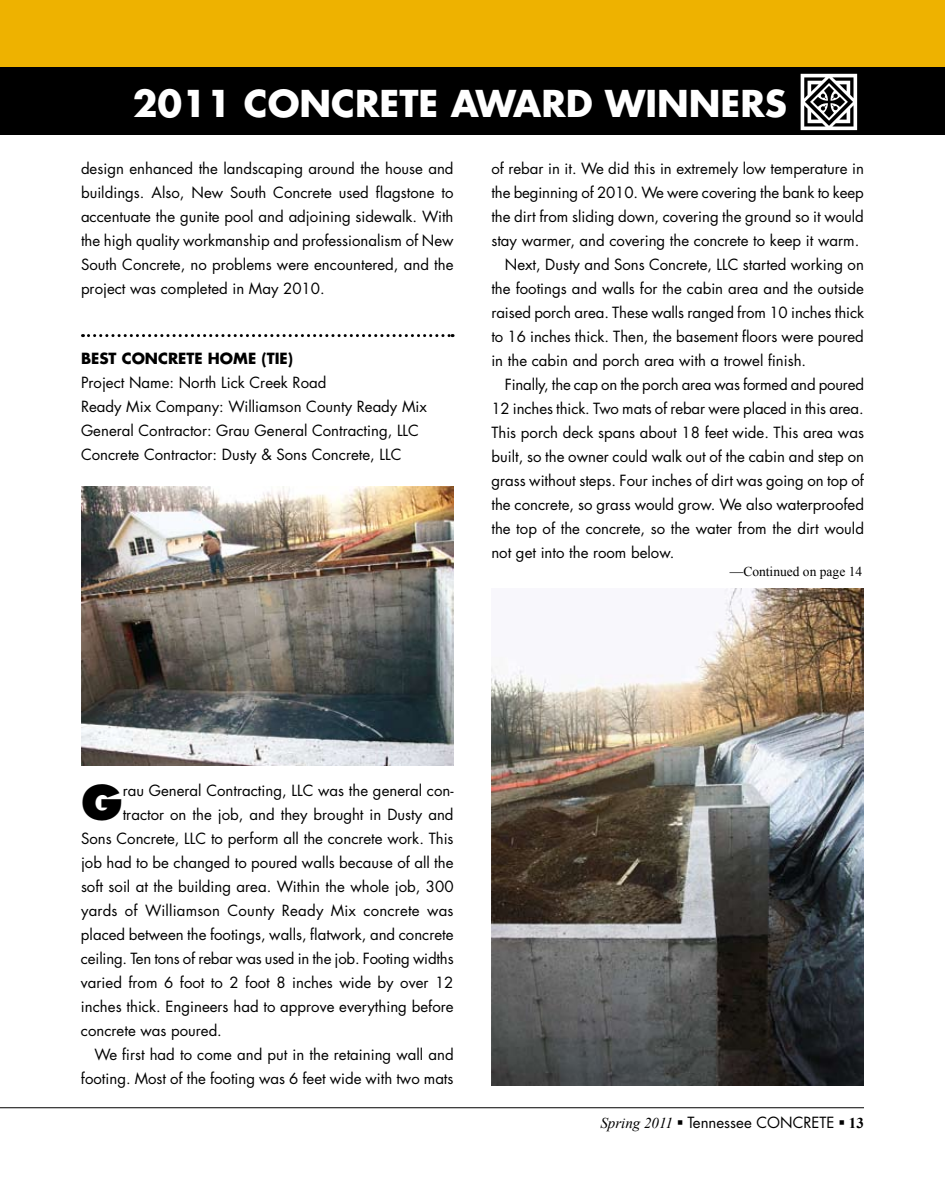
<style>
.page{position:relative;width:945px;height:1188px;background:#fff}
.page>*{position:absolute;margin:0;border:0;box-sizing:border-box;transform-origin:0 0}
.t1{font:800 46.8px "Futura";color:#000}
.t2{font:700 36px "Futura";color:#fff}
.t3{font:15px/24px "Futura";color:#000;text-align:justify}
.t4{font:700 15px "Futura";color:#000}
.t5{font:13.5px "Times New Roman";color:#000}
.s1{font-family:"Times New Roman";font-style:italic}
.s2{font-family:"Times New Roman";font-weight:700}
</style>
<div class="page">
<hr style="left:0;top:1107px;width:864px;height:1px;background:#000">
<div style="left:0;top:0;width:945px;height:68px;background:#eeb200"></div>
<div style="left:0;top:68px;width:945px;height:67px;background:#000"></div>
<svg style="left:82px;top:334px;width:371px;height:3px"></svg>
<img style="left:81px;top:486px;width:373px;height:280px">
<img style="left:491px;top:589px;width:373px;height:496px">
<h2 class="t2" style="left:133px;top:78px;width:266px">2011 CONC RETE</h2>
<h2 class="t2" style="left:451px;top:78px;width:338px">AWARD WINNERS</h2>
<p class="t3" style="left:81px;top:156px;width:374px">design enhanced the landscaping around the house and buildings. Also, New South Concrete used flagstone to accentuate the gunite pool and adjoining sidewalk. With the high quality workmanship and professionalism of New South Concrete, no problems were encountered, and the project was completed in May 2010.</p>
<p class="t4" style="left:81px;top:348px;width:106px">BEST CONC RETE</p>
<p class="t4" style="left:208px;top:348px;width:87px">HOME (TIE)</p>
<p class="t3" style="left:81px;top:370px;width:347px;text-align:left">Project Name: North Lick Creek Road<br>Ready Mix Company: Williamson County Ready Mix General Contractor: Grau General Contracting, LLC Concrete Contractor: Dusty &amp; Sons Concrete, LLC</p>
<p class="t3" style="left:491px;top:156px;width:374px">of rebar in it. We did this in extremely low temperature in</p>
<p class="t3" style="left:491px;top:180px;width:374px">the beginning of 2010. We were covering the bank to keep</p>
<p class="t3" style="left:491px;top:204px;width:374px">the dirt from sliding down, covering the ground so it would</p>
<p class="t3" style="left:491px;top:228px;width:369px">stay warmer, and covering the concrete to keep it warm.</p>
<p class="t3" style="left:505px;top:252px;width:361px">N ext, Dusty and Sons Concrete, LLC started working on</p>
<p class="t3" style="left:491px;top:276px;width:374px">the footings and walls for the cabin area and the outside</p>
<p class="t3" style="left:491px;top:300px;width:374px">raised porch area. These walls ranged from 10 inches thick</p>
<p class="t3" style="left:491px;top:324px;width:374px">to 16 inches thick. Then, the basement floors were poured</p>
<p class="t3" style="left:491px;top:348px;width:316px">in the cabin and porch area with a trowel finish.</p>
<p class="t3" style="left:505px;top:372px;width:361px">Finally, the cap on the porch area was formed and poured</p>
<p class="t3" style="left:491px;top:396px;width:374px">12 inches thick. Two mats of rebar were placed in this area.</p>
<p class="t3" style="left:491px;top:420px;width:374px">This porch deck spans about 18 feet wide. This area was</p>
<p class="t3" style="left:491px;top:444px;width:374px">built, so the owner could walk out of the cabin and step on</p>
<p class="t3" style="left:491px;top:468px;width:374px">grass without steps. Four inches of dirt was going on top of</p>
<p class="t3" style="left:491px;top:492px;width:374px">the concrete, so grass would grow. We also waterproofed</p>
<p class="t3" style="left:491px;top:516px;width:374px">the top of the concrete, so the water from the dirt would</p>
<p class="t3" style="left:491px;top:540px;width:185px">not get into the room below.</p>
<p class="t5" style="left:730px;top:563px;width:134px">—Continued on page 14</p>
<h1 class="t1" style="left:81px;top:774px;width:40px">G</h1>
<p class="t3" style="left:123px;top:778px;width:332px">rau General Contracting, LLC was the general con-</p>
<p class="t3" style="left:123px;top:802px;width:332px">tractor on the job, and they brought in Dusty and</p>
<p class="t3" style="left:81px;top:826px;width:374px">Sons Concrete, LLC to perform all the concrete work. This</p>
<p class="t3" style="left:81px;top:850px;width:374px">job had to be changed to poured walls because of all the</p>
<p class="t3" style="left:81px;top:874px;width:374px">soft soil at the building area. Within the whole job, 300</p>
<p class="t3" style="left:81px;top:898px;width:374px">yards of Williamson County Ready Mix concrete was</p>
<p class="t3" style="left:81px;top:922px;width:374px">placed between the footings, walls, flatwork, and concrete</p>
<p class="t3" style="left:81px;top:946px;width:374px">ceiling. Ten tons of rebar was used in the job. Footing widths</p>
<p class="t3" style="left:81px;top:970px;width:374px">varied from 6 foot to 2 foot 8 inches wide by over 12</p>
<p class="t3" style="left:81px;top:994px;width:374px">inches thick. Engineers had to approve everything before</p>
<p class="t3" style="left:81px;top:1018px;width:142px">concrete was poured.</p>
<p class="t3" style="left:94px;top:1042px;width:361px">We first had to come and put in the retaining wall and</p>
<p class="t3" style="left:81px;top:1066px;width:374px">footing. Most of the footing was 6 feet wide with two mats</p>
<p class="t3" style="left:600px;top:1110px;width:265px"><span class="s1">Spring 2011</span> ▪ Tennessee Conc retE ▪ <span class="s2">13</span></p>
</div>
